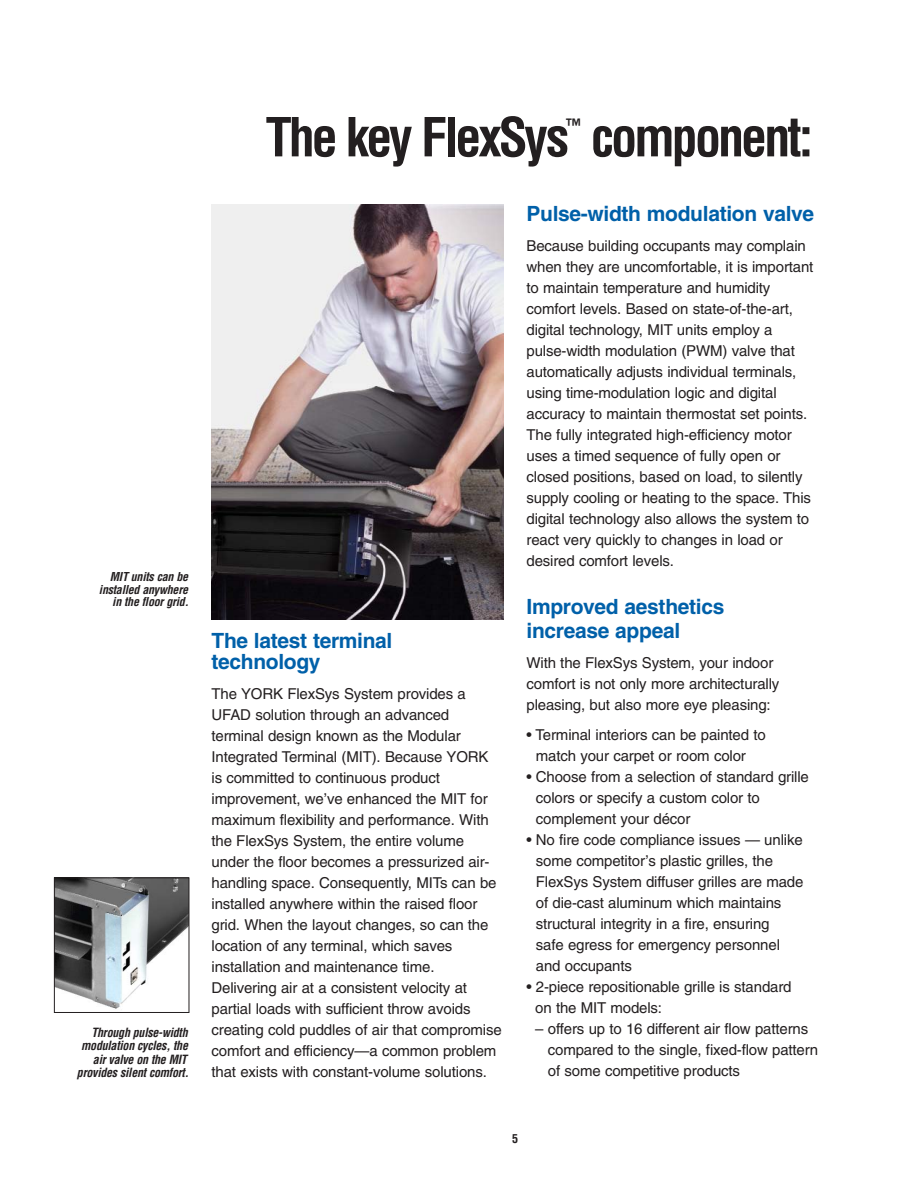
<style>
.page{position:relative;width:918px;height:1188px;background:#fff}
.page>*{position:absolute;margin:0;border:0;box-sizing:border-box;transform-origin:0 0}
.t1{font:700 condensed 52.5px "Helvetica";letter-spacing:-.06em;color:#231f20}
.t2{font:700 21px/21px "Helvetica";letter-spacing:-.015em;color:#0060a9}
.t3{font:700 condensed 18px "Helvetica";color:#231f20}
.t4{font:15px/21px "Helvetica";letter-spacing:-.01em;color:#231f20}
.t5{font:italic 700 condensed 12.45px/13.2px "Helvetica";letter-spacing:-.02em;color:#231f20;text-align:right}
.t6{font:italic 700 condensed 12px/12.8px "Helvetica";letter-spacing:-.02em;color:#231f20;text-align:right}
.t7{font:700 condensed 12px "Helvetica";color:#231f20}
</style>
<div class="page">
<img style="left:56px;top:880px;width:131px;height:129px">
<div style="left:54px;top:878px;width:135px;height:135px;border:1px solid #231f20"></div>
<img style="left:211px;top:205px;width:293px;height:414px">
<p class="t6" style="left:99px;top:571px;width:91px">MIT units can be installed anywhere in the floor grid.</p>
<p class="t5" style="left:77px;top:1027px;width:113px">Through pulse-width modulation cycles, the air valve on the MIT provides silent comfort.</p>
<h1 class="t1" style="left:265px;top:117px;width:549px">The key FlexSys component:</h1>
<p class="t3" style="left:566px;top:119px;width:17px">™</p>
<h2 class="t2" style="left:212px;top:632px;width:182px">The latest terminal technology</h2>
<p class="t4" style="left:212px;top:684px;width:292px">The YORK FlexSys System provides a UFAD solution through an advanced terminal design known as the Modular Integrated Terminal (MIT). Because YORK is committed to continuous product improvement, we’ve enhanced the MIT for maximum flexibility and performance. With the FlexSys System, the entire volume under the floor becomes a pressurized air&shy;handling space. Consequently, MITs can be installed anywhere within the raised floor grid. When the layout changes, so can the location of any terminal, which saves installation and maintenance time.<br>Delivering air at a consistent velocity at partial loads with sufficient throw avoids creating cold puddles of air that compromise comfort and efficiency—a common problem that exists with constant-volume solutions.</p>
<h2 class="t2" style="left:526px;top:205px;width:289px">Pulse-width modulation valve</h2>
<p class="t4" style="left:526px;top:236px;width:288px">Because building occupants may complain when they are uncomfortable, it is important to maintain temperature and humidity comfort levels. Based on state-of-the-art, digital technology, MIT units employ a pulse-width modulation (PWM) valve that automatically adjusts individual terminals, using time-modulation logic and digital accuracy to maintain thermostat set points.<br>The fully integrated high-efficiency motor uses a timed sequence of fully open or closed positions, based on load, to silently supply cooling or heating to the space. This digital technology also allows the system to react very quickly to changes in load or desired comfort levels.</p>
<h2 class="t2" style="left:526px;top:596px;width:199px;line-height:24px">Improved aesthetics increase appeal</h2>
<p class="t4" style="left:526px;top:653px;width:254px">With the FlexSys System, your indoor comfort is not only more architecturally pleasing, but also more eye pleasing:</p>
<p class="t4" style="left:536px;top:725px;width:231px;text-indent:-9px">• Terminal interiors can be painted to match your carpet or room color</p>
<p class="t4" style="left:536px;top:767px;width:275px;text-indent:-9px">• Choose from a selection of standard grille colors or specify a custom color to complement your décor</p>
<p class="t4" style="left:536px;top:830px;width:269px;text-indent:-9px">• No fire code compliance issues — unlike some competitor’s plastic grilles, the FlexSys System diffuser grilles are made of die-cast aluminum which maintains structural integrity in a fire, ensuring<br>safe egress for emergency personnel and occupants</p>
<p class="t4" style="left:535px;top:977px;width:258px;text-indent:-9px">• 2-piece repositionable grille is standard on the MIT models:</p>
<p class="t4" style="left:548px;top:1019px;width:272px;text-indent:-13px">– offers up to 16 different air flow patterns compared to the single, fixed-flow pattern of some competitive products</p>
<p class="t7" style="left:512px;top:1134px;width:7px">5</p>
</div>
